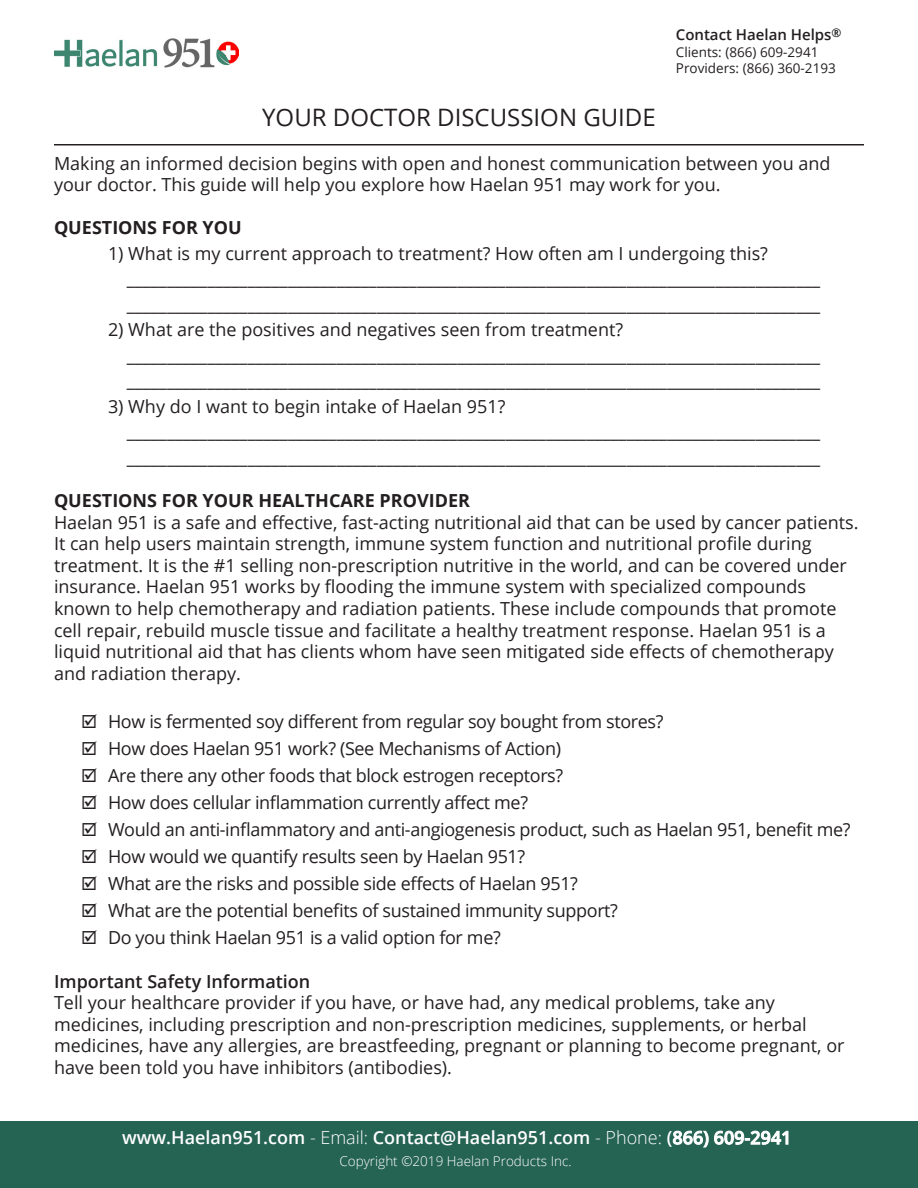
<style>
.page{position:relative;width:918px;height:1188px;background:#fff}
.page>*{position:absolute;margin:0;border:0;box-sizing:border-box;transform-origin:0 0}
.t1{font:24px "Open Sans";color:#231f20}
.t2{font:18px/21.6px "Open Sans";color:#231f20}
.t3{font:18px "Open Sans";letter-spacing:-.02em;color:#231f20}
.t4{font:600 18px "Open Sans";color:#fff}
.t5{font:700 18px "Open Sans";color:#231f20}
.t6{font:600 18px "Open Sans";color:#231f20}
.t7{font:600 15px "Open Sans";color:#231f20}
.t8{font:13.5px/15.9px "Open Sans";color:#231f20}
.t9{font:300 13.5px "Open Sans";color:#fff}
.s1{font-weight:300}
</style>
<div class="page">
<div style="left:0;top:1121px;width:918px;height:67px;background:#256352"></div>
<hr style="left:54px;top:144px;width:810px;height:2px;background:#231f20">
<img style="left:54px;top:38px;width:184px;height:30px">
<p class="t7" style="left:676px;top:25px;width:167px">Contact Haelan Helps<sup>®</sup></p>
<p class="t8" style="left:676px;top:44px;width:161px">Clients: (866) 609-2941<br>Providers: (866) 360-2193</p>
<p class="t1" style="left:262px;top:101px;width:395px">YOUR DOCTOR DISCUSSION GUIDE</p>
<p class="t2" style="left:54px;top:152px;width:778px">Making an informed decision begins with open and honest communication between you and</p>
<p class="t2" style="left:54px;top:173px;width:668px">your doctor. This guide will help you explore how Haelan 951 may work for you.</p>
<p class="t5" style="left:54px;top:215px;width:189px">QUESTIONS FOR YOU</p>
<p class="t2" style="left:108px;top:242px;width:662px">1) What is my current approach to treatment? How often am I undergoing this?</p>
<p class="t2" style="left:127px;top:268px;width:695px">______________________________________________________________________________________</p>
<p class="t2" style="left:127px;top:293px;width:695px">______________________________________________________________________________________</p>
<p class="t2" style="left:108px;top:319px;width:517px">2) What are the positives and negatives seen from treatment?</p>
<p class="t2" style="left:127px;top:344px;width:695px">______________________________________________________________________________________</p>
<p class="t2" style="left:127px;top:370px;width:695px">______________________________________________________________________________________</p>
<p class="t2" style="left:108px;top:395px;width:399px">3) Why do I want to begin intake of Haelan 951?</p>
<p class="t2" style="left:127px;top:421px;width:695px">______________________________________________________________________________________</p>
<p class="t2" style="left:127px;top:446px;width:695px">______________________________________________________________________________________</p>
<p class="t5" style="left:54px;top:488px;width:417px">QUESTIONS FOR YOUR HEALTHCARE PROVIDER</p>
<p class="t2" style="left:54px;top:511px;width:806px">Haelan 951 is a safe and effective, fast-acting nutritional aid that can be used by cancer patients.</p>
<p class="t2" style="left:54px;top:532px;width:759px">It can help users maintain strength, immune system function and nutritional profile during</p>
<p class="t2" style="left:54px;top:554px;width:794px">treatment. It is the #1 selling non-prescription nutritive in the world, and can be covered under</p>
<p class="t2" style="left:54px;top:576px;width:784px">insurance. Haelan 951 works by flooding the immune system with specialized compounds known to help chemotherapy and radiation patients. These include compounds that promote cell repair, rebuild muscle tissue and facilitate a healthy treatment response. Haelan 951 is a liquid nutritional aid that has clients whom have seen mitigated side effects of chemotherapy and radiation therapy.</p>
<p class="t3" style="left:108px;top:710px;width:557px">How is fermented soy different from regular soy bought from stores?</p>
<p class="t3" style="left:108px;top:737px;width:455px">How does Haelan 951 work? (See Mechanisms of Action)</p>
<p class="t3" style="left:108px;top:764px;width:457px">Are there any other foods that block estrogen receptors?</p>
<p class="t3" style="left:108px;top:791px;width:422px">How does cellular inflammation currently affect me?</p>
<p class="t3" style="left:108px;top:818px;width:744px">Would an anti-inflammatory and anti-angiogenesis product, such as Haelan 951, benefit me?</p>
<p class="t3" style="left:108px;top:845px;width:419px">How would we quantify results seen by Haelan 951?</p>
<p class="t3" style="left:108px;top:872px;width:472px">What are the risks and possible side effects of Haelan 951?</p>
<p class="t3" style="left:108px;top:899px;width:512px">What are the potential benefits of sustained immunity support?</p>
<p class="t3" style="left:108px;top:926px;width:394px">Do you think Haelan 951 is a valid option for me?</p>
<p class="t6" style="left:54px;top:969px;width:258px">Important Safety Information</p>
<p class="t2" style="left:54px;top:991px;width:792px">Tell your healthcare provider if you have, or have had, any medical problems, take any medicines, including prescription and non-prescription medicines, supplements, or herbal medicines, have any allergies, are breastfeeding, pregnant or planning to become pregnant, or have been told you have inhibitors (antibodies).</p>
<p class="t4" style="left:122px;top:1125px;width:671px">www.Haelan951.com <span class="s1">- Email:</span> Contact@Haelan951.com <span class="s1">- Phone:</span> (866) 609-2941</p>
<p class="t9" style="left:339px;top:1151px;width:234px">Copyright ©2019 Haelan Products Inc.</p>
</div>
